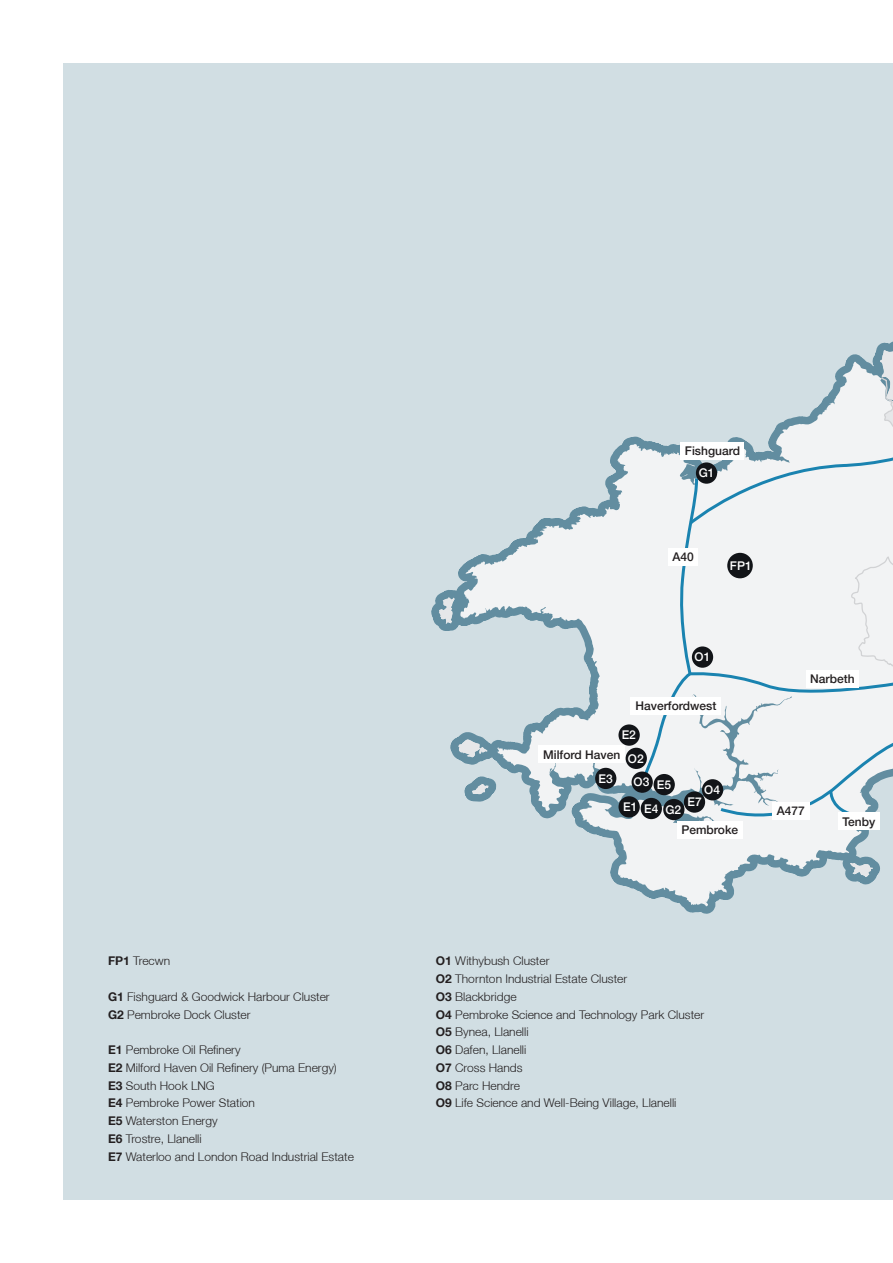
<style>
.page{position:relative;width:893px;height:1263px;background:#fff}
.page>*{position:absolute;margin:0;border:0;box-sizing:border-box;transform-origin:0 0}
.t1{font:300 12px/17.7px "Helvetica Neue LT";color:#231f20}
.t2{font:500 12px "Helvetica Neue LT";color:#231f20}
.t3{font:500 12px/24.9px "Helvetica Neue";color:#fff}
.s1{font-weight:700}
</style>
<div class="page">
<div style="left:64px;top:64px;width:829px;height:1135px;background:#d1dee3"></div>
<svg style="left:460px;top:436px;width:258px;height:478px"></svg>
<svg style="left:431px;top:533px;width:44px;height:111px"></svg>
<svg style="left:450px;top:739px;width:213px;height:131px"></svg>
<svg style="left:641px;top:436px;width:77px;height:345px;background:#e3eaed"></svg>
<svg style="left:718px;top:341px;width:175px;height:560px"></svg>
<div style="left:696px;top:462px;width:21px;height:22px;background:#121418;border-radius:50%"></div>
<div style="left:727px;top:553px;width:26px;height:25px;background:#121418;border-radius:50%"></div>
<div style="left:692px;top:646px;width:21px;height:22px;background:#121418;border-radius:50%"></div>
<div style="left:632px;top:771px;width:21px;height:22px;background:#121418;border-radius:50%"></div>
<div style="left:618px;top:796px;width:22px;height:21px;background:#121418;border-radius:50%"></div>
<div style="left:641px;top:798px;width:21px;height:21px;background:#121418;border-radius:50%"></div>
<div style="left:663px;top:799px;width:21px;height:21px;background:#121418;border-radius:50%"></div>
<div style="left:684px;top:791px;width:21px;height:22px;background:#121418;border-radius:50%"></div>
<div style="left:618px;top:724px;width:22px;height:22px;background:#121418;border-radius:50%"></div>
<div style="left:626px;top:748px;width:21px;height:21px;background:#121418;border-radius:50%"></div>
<div style="left:595px;top:768px;width:21px;height:21px;background:#121418;border-radius:50%"></div>
<div style="left:702px;top:779px;width:21px;height:21px;background:#121418;border-radius:50%"></div>
<div style="left:654px;top:774px;width:21px;height:21px;background:#121418;border-radius:50%"></div>
<div style="left:631px;top:697px;width:90px;height:17px;background:#fff"></div>
<div style="left:677px;top:821px;width:65px;height:17px;background:#fff"></div>
<div style="left:539px;top:746px;width:86px;height:17px;background:#fff"></div>
<div style="left:806px;top:670px;width:53px;height:17px;background:#fff"></div>
<div style="left:838px;top:813px;width:41px;height:17px;background:#fff"></div>
<div style="left:668px;top:548px;width:30px;height:18px;background:#fff"></div>
<div style="left:772px;top:802px;width:37px;height:17px;background:#fff"></div>
<div style="left:681px;top:442px;width:63px;height:17px;background:#fff"></div>
<p class="t1" style="left:108px;top:952px;width:64px"><span class="s1">FP1</span> Trecwn</p>
<p class="t1" style="left:108px;top:987px;width:223px"><span class="s1">G1</span> Fishguard &amp; Goodwick Harbour Cluster<br><span class="s1">G2</span> Pembroke Dock Cluster</p>
<p class="t1" style="left:108px;top:1041px;width:247px"><span class="s1">E1</span> Pembroke Oil Refinery<br><span class="s1">E2</span> Milford Haven Oil Refinery (Puma Energy)<br><span class="s1">E3</span> South Hook LNG<br><span class="s1">E4</span> Pembroke Power Station<br><span class="s1">E5</span> Waterston Energy<br><span class="s1">E6</span> Trostre, Llanelli<br><span class="s1">E7</span> Waterloo and London Road Industrial Estate</p>
<p class="t2" style="left:685px;top:444px;width:57px">Fishguard</p>
<p class="t3" style="left:699px;top:459px;width:17px">G1</p>
<p class="t2" style="left:672px;top:550px;width:23px">A40</p>
<p class="t3" style="left:730px;top:552px;width:23px">FP1</p>
<p class="t3" style="left:695px;top:644px;width:17px">O1</p>
<p class="t2" style="left:635px;top:699px;width:82px">Haverfordwest</p>
<p class="t3" style="left:622px;top:722px;width:16px">E2</p>
<p class="t2" style="left:543px;top:747px;width:79px">Milford Haven</p>
<p class="t3" style="left:628px;top:745px;width:17px">O2</p>
<p class="t3" style="left:599px;top:765px;width:16px">E3</p>
<p class="t3" style="left:634px;top:769px;width:17px">O3</p>
<p class="t3" style="left:665px;top:771px;width:17px;text-indent:-8px">E5<br>G2</p>
<p class="t3" style="left:704px;top:776px;width:17px">O4</p>
<p class="t3" style="left:688px;top:788px;width:16px">E7</p>
<p class="t3" style="left:623px;top:794px;width:37px">E1 E4</p>
<p class="t2" style="left:681px;top:823px;width:58px">Pembroke</p>
<p class="t2" style="left:810px;top:672px;width:46px">Narbeth</p>
<p class="t2" style="left:777px;top:803px;width:30px">A477</p>
<p class="t2" style="left:842px;top:814px;width:34px">Tenby</p>
<p class="t1" style="left:436px;top:952px;width:270px"><span class="s1">O1</span> Withybush Cluster<br><span class="s1">O2</span> Thornton Industrial Estate Cluster<br><span class="s1">O3</span> Blackbridge<br><span class="s1">O4</span> Pembroke Science and Technology Park Cluster<br><span class="s1">O5</span> Bynea, Llanelli<br><span class="s1">O6</span> Dafen, Llanelli<br><span class="s1">O7</span> Cross Hands<br><span class="s1">O8</span> Parc Hendre<br><span class="s1">O9</span> Life Science and Well-Being Village, Llanelli</p>
</div>
